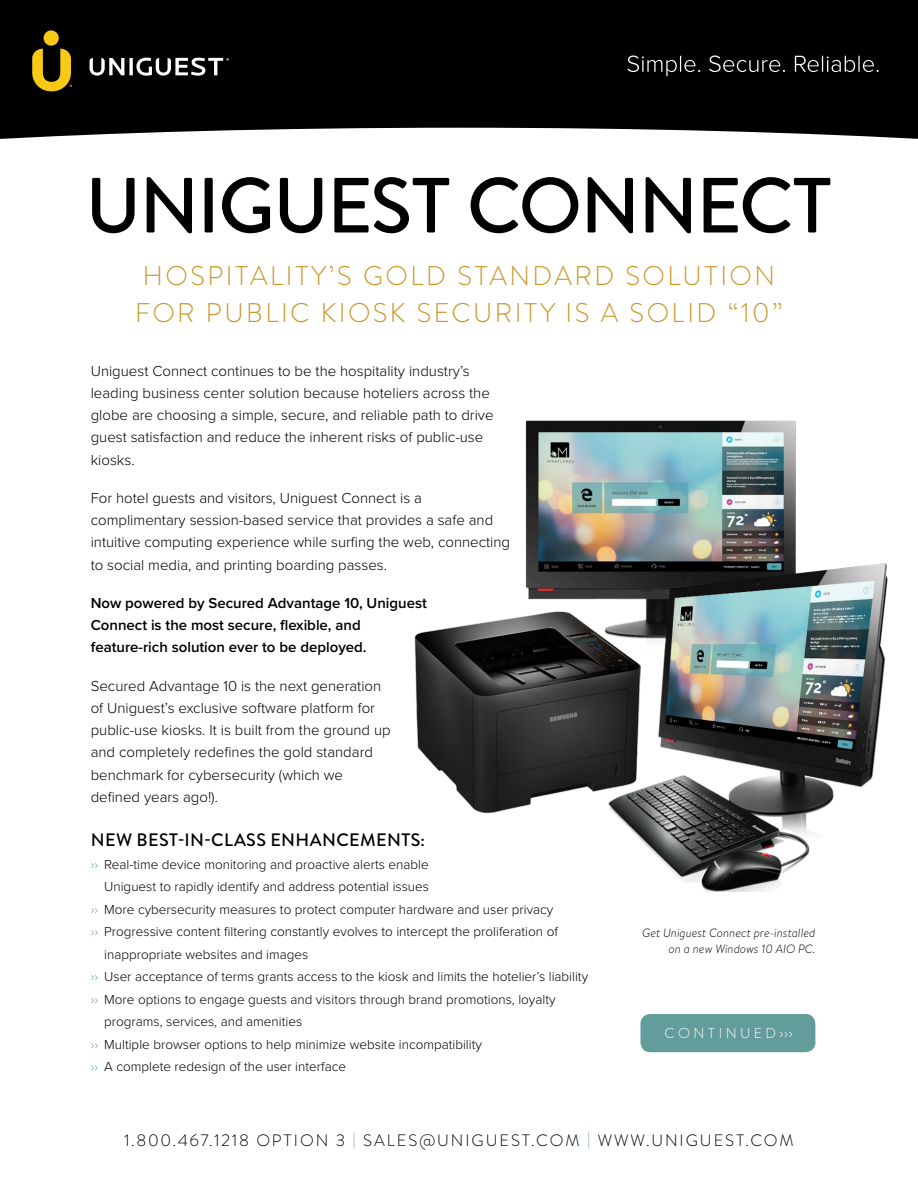
<style>
.page{position:relative;width:918px;height:1188px;background:#fff}
.page>*{position:absolute;margin:0;border:0;box-sizing:border-box;transform-origin:0 0}
.t1{font:500 78px "Brandon Text";letter-spacing:-.02em;color:#000}
.t2{font:300 27px/37.2px "Brandon Text";letter-spacing:.09em;color:#cb972b}
.t3{font:500 18px "Brandon Grotesque";letter-spacing:.02em;color:#000}
.t4{font:300 16.5px "Brandon Text";letter-spacing:.12em;color:#000}
.t5{font:300 15px/22.2px "Proxima Nova";color:#000}
.t6{font:600 15px/22.2px "Proxima Nova";color:#000}
.t7{font:300 14.4px "Brandon Text";letter-spacing:.24em;color:#fff}
.t8{font:300 13.5px "Proxima Nova";color:#000}
.t9{font:italic 300 12px/16.2px "Brandon Text";color:#000;text-align:right}
.s1{color:#629d9b}
.s2{font-family:"Proxima Nova"}
</style>
<div class="page">
<img style="left:414px;top:420px;width:474px;height:472px">
<div style="left:641px;top:1014px;width:174px;height:38px;background:#629d9b;border-radius:10px"></div>
<div style="left:0;top:0;width:918px;height:139px;background:#000"></div>
<svg style="left:90px;top:58px;width:139px;height:18px"></svg>
<svg style="left:32px;top:30px;width:40px;height:61px;background:#6f5a0a"></svg>
<svg style="left:627px;top:56px;width:252px;height:20px;background:#262626"></svg>
<h1 class="t1" style="left:86px;top:152px;width:748px">UNIGUEST CONNECT</h1>
<h2 class="t2" style="left:135px;top:256px;width:649px">HOSPITALITY’S GOLD STANDARD SOLUTION<br>FOR PUBLIC KIOSK SECURITY IS A SOLID “10”</h2>
<p class="t5" style="left:91px;top:359px;width:404px">Uniguest Connect continues to be the hospitality industry’s leading business center solution because hoteliers across the globe are choosing a simple, secure, and reliable path to drive guest satisfaction and reduce the inherent risks of public-use kiosks.</p>
<p class="t5" style="left:91px;top:486px;width:421px">For hotel guests and visitors, Uniguest Connect is a complimentary session-based service that provides a safe and intuitive computing experience while surfing the web, connecting to social media, and printing boarding passes.</p>
<p class="t6" style="left:91px;top:591px;width:338px">Now powered by Secured Advantage 10, Uniguest<br>Connect is the most secure, flexible, and feature-rich solution ever to be deployed.</p>
<p class="t5" style="left:91px;top:674px;width:301px">Secured Advantage 10 is the next generation of Uniguest’s exclusive software platform for public-use kiosks. It is built from the ground up and completely redefines the gold standard benchmark for cybersecurity (which we defined years ago!).</p>
<p class="t3" style="left:91px;top:828px;width:336px">NEW BEST-IN-CLASS ENHANCEMENTS:</p>
<p class="t8" style="left:91px;top:854px;width:339px"><span class="s1">››</span> Real-time device monitoring and proactive alerts enable</p>
<p class="t8" style="left:104px;top:877px;width:326px">Uniguest to rapidly identify and address potential issues</p>
<p class="t8" style="left:91px;top:899px;width:464px"><span class="s1">››</span> More cybersecurity measures to protect computer hardware and user privacy</p>
<p class="t8" style="left:91px;top:922px;width:469px"><span class="s1">››</span> Progressive content filtering constantly evolves to intercept the proliferation of</p>
<p class="t8" style="left:104px;top:944px;width:206px">inappropriate websites and images</p>
<p class="t8" style="left:91px;top:967px;width:499px"><span class="s1">››</span> User acceptance of terms grants access to the kiosk and limits the hotelier’s liability</p>
<p class="t8" style="left:91px;top:989px;width:466px"><span class="s1">››</span> More options to engage guests and visitors through brand promotions, loyalty</p>
<p class="t8" style="left:104px;top:1012px;width:199px">programs, services, and amenities</p>
<p class="t8" style="left:91px;top:1034px;width:393px"><span class="s1">››</span> Multiple browser options to help minimize website incompatibility</p>
<p class="t8" style="left:91px;top:1057px;width:257px"><span class="s1">››</span> A complete redesign of the user interface</p>
<p class="t9" style="left:642px;top:924px;width:175px">Get Uniguest Connect pre-installed on a new Windows 10 AIO PC.</p>
<p class="t7" style="left:665px;top:1024px;width:130px">CONTINUED<span class="s2">›››</span></p>
<p class="t4" style="left:124px;top:1129px;width:671px">1.800.467.1218 OPTION 3 <span class="s1">|</span> SALES@UNIGUEST.COM <span class="s1">|</span> WWW.UNIGUEST.COM</p>
</div>
